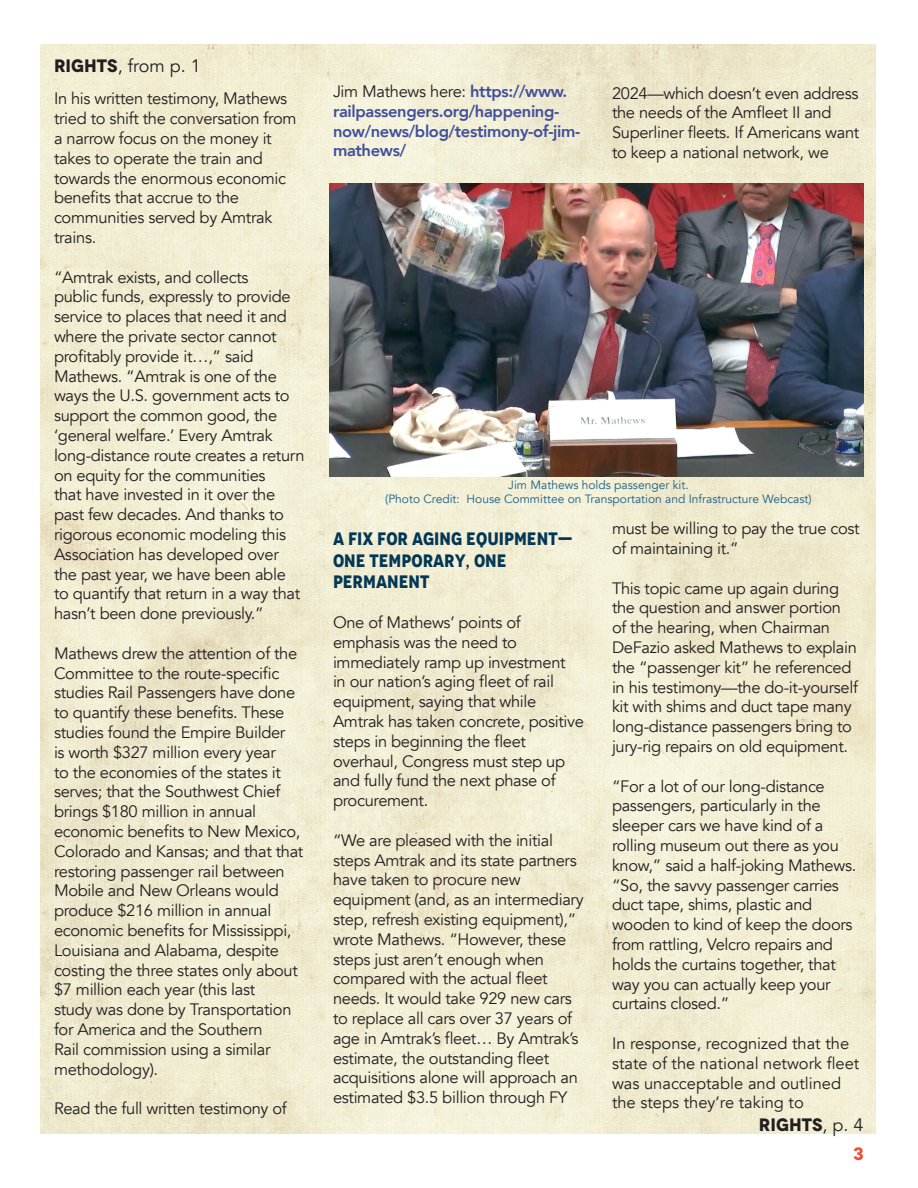
<style>
.page{position:relative;width:918px;height:1188px;background:#fff}
.page>*{position:absolute;margin:0;border:0;box-sizing:border-box;transform-origin:0 0}
.Body_Copy{font:700 condensed 18px/21.6px "Novecento";color:#023755}
.t1{font:18px "Avenir";color:#231f20}
.t2{font:700 18px "Novecento";color:#231f20}
.t3{font:700 18px "Novecento";color:#ec5034}
.Body_Copy-2{font:16.5px/19.8px "Avenir";letter-spacing:-.02em;color:#231f20}
.Body_Copy-3{font:16.5px/19.8px "Avenir";color:#231f20}
.Body_Copy-4{font:800 16.5px/19.8px "Avenir";letter-spacing:-.02em;color:#404f9c}
.Images_Captions{font:12px "Avenir";color:#1b5f85}
.s1{font-family:"Novecento";font-weight:700}
.s2{font-weight:400;color:#231f20}
.s3{font-family:"Avenir";font-weight:400}
</style>
<div class="page">
<img style="left:41px;top:45px;width:835px;height:1089px">
<img style="left:329px;top:183px;width:535px;height:293px">
<p class="t1" style="left:54px;top:55px;width:148px"><span class="s1">RIGHTS</span>, from p. 1</p>
<p class="Body_Copy-2" style="left:54px;top:89px;width:244px">In his written testimony, Mathews tried to shift the conversation from a narrow focus on the money it takes to operate the train and towards the enormous economic benefits that accrue to the communities served by Amtrak trains.</p>
<p class="Body_Copy-2" style="left:54px;top:267px;width:252px">“Amtrak exists, and collects<br>public funds, expressly to provide service to places that need it and where the private sector cannot profitably provide it…,” said<br>Mathews. “Amtrak is one of the ways the U.S. government acts to support the common good, the ‘general welfare.’ Every Amtrak long-distance route creates a return on equity for the communities<br>that have invested in it over the past few decades. And thanks to rigorous economic modeling this<br>Association has developed over the past year, we have been able to quantify that return in a way that hasn’t been done previously.”</p>
<p class="Body_Copy-2" style="left:54px;top:643px;width:251px">Mathews drew the attention of the<br>Committee to the route-specific studies Rail Passengers have done to quantify these benefits. These studies found the Empire Builder<br>is worth $327 million every year<br>to the economies of the states it serves; that the Southwest Chief brings $180 million in annual economic benefits to New Mexico,<br>Colorado and Kansas; and that that restoring passenger rail between<br>Mobile and New Orleans would produce $216 million in annual economic benefits for Mississippi,<br>Louisiana and Alabama, despite costing the three states only about $7 million each year (this last<br>study was done by Transportation for America and the Southern<br>Rail commission using a similar methodology).</p>
<p class="Body_Copy-2" style="left:54px;top:1099px;width:234px">Read the full written testimony of</p>
<p class="Body_Copy-4" style="left:333px;top:81px;width:249px"><span class="s2">Jim Mathews here:</span> https://www. railpassengers.org/happening&shy;now/news/blog/testimony-of-jim&shy;mathews/</p>
<p class="Body_Copy-2" style="left:612px;top:83px;width:249px">2024—which doesn’t even address the needs of the Amfleet II and<br>Superliner fleets. If Americans want to keep a national network, we</p>
<p class="Images_Captions" style="left:508px;top:477px;width:182px">Jim Mathews holds passenger kit.</p>
<p class="Images_Captions" style="left:385px;top:492px;width:428px">(Photo Credit: House Committee on Transportation and Infrastructure Webcast)</p>
<p class="Body_Copy" style="left:333px;top:528px;width:242px">A FIX FOR AGING EQUIPMENT—<br>ONE TEMPORARY, ONE<br>PERMANENT</p>
<p class="Body_Copy-2" style="left:333px;top:613px;width:252px">One of Mathews’ points of emphasis was the need to immediately ramp up investment<br>in our nation’s aging fleet of rail equipment, saying that while<br>Amtrak has taken concrete, positive steps in beginning the fleet overhaul, Congress must step up and fully fund the next phase of procurement.</p>
<p class="Body_Copy-2" style="left:333px;top:831px;width:252px">“We are pleased with the initial steps Amtrak and its state partners have taken to procure new equipment (and, as an intermediary step, refresh existing equipment),” wrote Mathews. “However, these steps just aren’t enough when compared with the actual fleet needs. It would take 929 new cars to replace all cars over 37 years of age in Amtrak’s fleet… By Amtrak’s estimate, the outstanding fleet acquisitions alone will approach an estimated $3.5 billion through FY</p>
<p class="Body_Copy-2" style="left:612px;top:519px;width:249px">must be willing to pay the true cost of maintaining it.”</p>
<p class="Body_Copy-2" style="left:612px;top:578px;width:247px">This topic came up again during the question and answer portion of the hearing, when Chairman DeFazio asked Mathews to explain the “passenger kit” he referenced in his testimony—the do-it-yourself kit with shims and duct tape many long-distance passengers bring to jury-rig repairs on old equipment.</p>
<p class="Body_Copy-2" style="left:612px;top:776px;width:246px">“For a lot of our long-distance passengers, particularly in the sleeper cars we have kind of a rolling museum out there as you know,” said a half-joking Mathews. “So, the savvy passenger carries duct tape, shims, plastic and wooden to kind of keep the doors from rattling, Velcro repairs and holds the curtains together, that way you can actually keep your curtains closed.”</p>
<p class="Body_Copy-3" style="left:612px;top:1034px;width:249px">In response, recognized that the state of the national network fleet was unacceptable and outlined the steps they’re taking to</p>
<p class="t2" style="left:759px;top:1114px;width:106px">RIGHTS<span class="s3">, p. 4</span></p>
<p class="t3" style="left:853px;top:1142px;width:12px">3</p>
</div>
